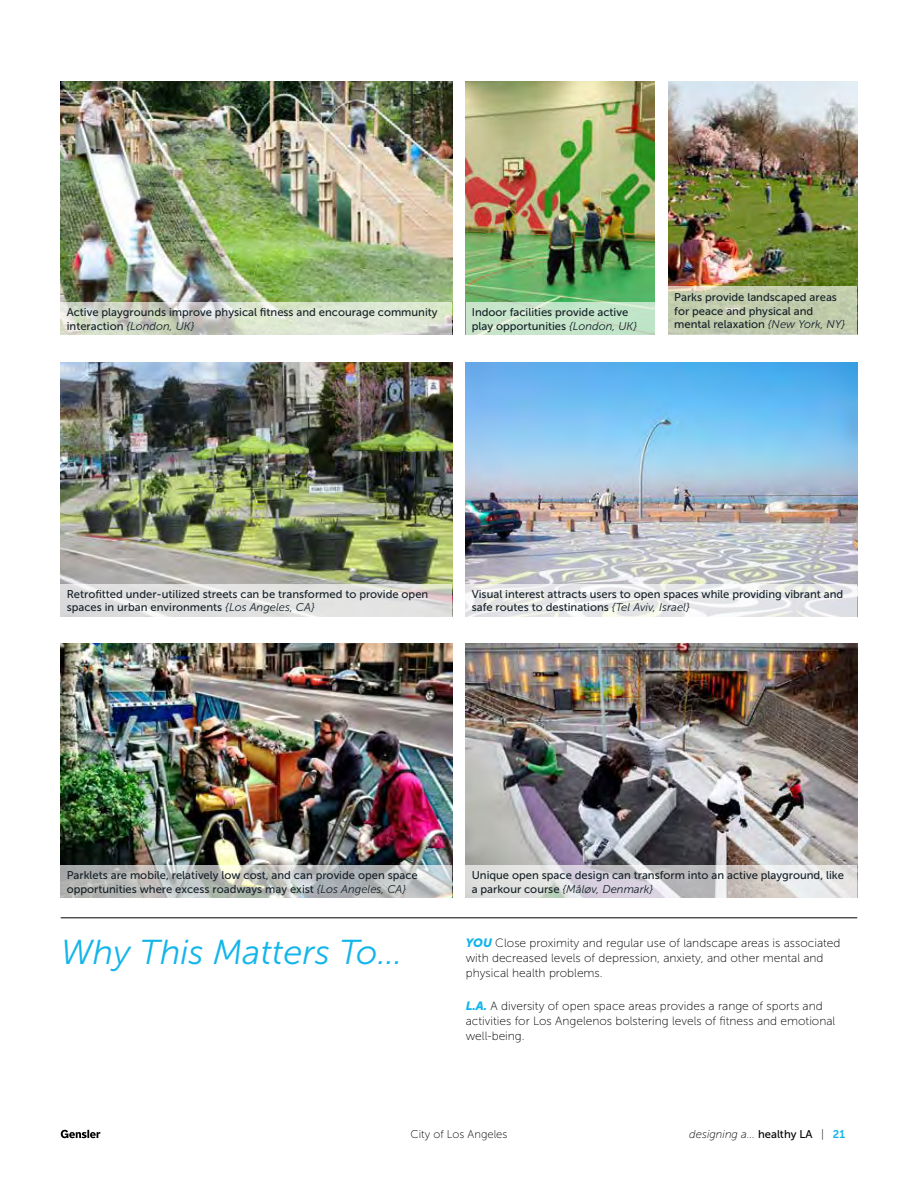
<style>
.page{position:relative;width:918px;height:1188px;background:#fff}
.page>*{position:absolute;margin:0;border:0;box-sizing:border-box;transform-origin:0 0}
.t1{font:italic 34.5px "Museo Sans 300";color:#13b5ea}
.t2{font:12px/15px "Museo Sans 100";color:#000}
.t3{font:11.25px/13.5px "Museo Sans 500";color:#152128}
.t4{font:italic 11.25px "Museo Sans 300";color:#152128}
.t5{font:italic 11.25px "Museo Sans 100";color:#000}
.t6{font:11.25px "Museo Sans 100";color:#000}
.s1{font-family:"Museo Sans 300";font-style:italic}
.s2{font-family:"Museo Sans 500";font-style:normal}
.s3{font-family:"Museo Sans 900";font-style:italic;color:#13b5ea}
.s4{font-style:normal}
.s5{font-family:"Museo Sans 700";font-style:normal;color:#13b5ea}
</style>
<div class="page">
<svg style="left:61px;top:1130px;width:39px;height:8px"></svg>
<hr style="left:61px;top:918px;width:796px;height:1px;background:#000">
<img style="left:61px;top:81px;width:391px;height:221px">
<img style="left:466px;top:644px;width:391px;height:221px">
<img style="left:668px;top:81px;width:189px;height:205px">
<img style="left:466px;top:81px;width:189px;height:221px">
<img style="left:61px;top:644px;width:391px;height:221px">
<svg style="left:61px;top:302px;width:391px;height:33px;background:#d5dccc"></svg>
<svg style="left:466px;top:865px;width:391px;height:33px;background:#d7d5d7"></svg>
<div style="left:668px;top:286px;width:189px;height:49px;background:#c2ccad"></div>
<svg style="left:466px;top:302px;width:189px;height:33px;background:#c6e4ca"></svg>
<svg style="left:61px;top:865px;width:391px;height:33px;background:#bcbfbe"></svg>
<img style="left:61px;top:362px;width:391px;height:222px">
<svg style="left:61px;top:584px;width:391px;height:32px;background:#e1e0df"></svg>
<img style="left:466px;top:362px;width:391px;height:222px">
<svg style="left:466px;top:584px;width:391px;height:32px;fill:#e7e7e9"></svg>
<p class="t3" style="left:67px;top:305px;width:372px">Active playgrounds improve physical fitness and encourage community interaction <span class="s1">{London, UK}</span></p>
<p class="t3" style="left:472px;top:305px;width:167px">Indoor facilities provide active play opportunities <span class="s1">{London, UK}</span></p>
<p class="t3" style="left:674px;top:291px;width:173px">Parks provide landscaped areas for peace and physical and mental relaxation <span class="s1">{New York, NY}</span></p>
<p class="t3" style="left:67px;top:587px;width:363px">Retrofitted under-utilized streets can be transformed to provide open spaces in urban environments <span class="s1">{Los Angeles, CA}</span></p>
<p class="t3" style="left:472px;top:587px;width:373px">Visual interest attracts users to open spaces while providing vibrant and safe routes to destinations <span class="s1">{Tel Aviv, Israel}</span></p>
<p class="t3" style="left:67px;top:868px;width:353px">Parklets are mobile, relatively low cost, and can provide open space opportunities where excess roadways may exist <span class="s1">{Los Angeles, CA}</span></p>
<p class="t3" style="left:472px;top:868px;width:374px">Unique open space design can transform into an active playground, like</p>
<p class="t4" style="left:472px;top:883px;width:183px"><span class="s2">a parkour course</span> {Måløv, Denmark}</p>
<h1 class="t1" style="left:61px;top:934px;width:343px">Why This Matters To…</h1>
<p class="t2" style="left:466px;top:936px;width:376px"><span class="s3">YOU</span> Close proximity and regular use of landscape areas is associated with decreased levels of depression, anxiety, and other mental and physical health problems.</p>
<p class="t2" style="left:466px;top:999px;width:371px"><span class="s3">L.A.</span> A diversity of open space areas provides a range of sports and activities for Los Angelenos bolstering levels of fitness and emotional well-being.</p>
<p class="t6" style="left:411px;top:1128px;width:98px">City of Los Angeles</p>
<p class="t5" style="left:689px;top:1128px;width:157px">designing a... <span class="s2">healthy LA</span> <span class="s4">|</span> <span class="s5">21</span></p>
</div>
